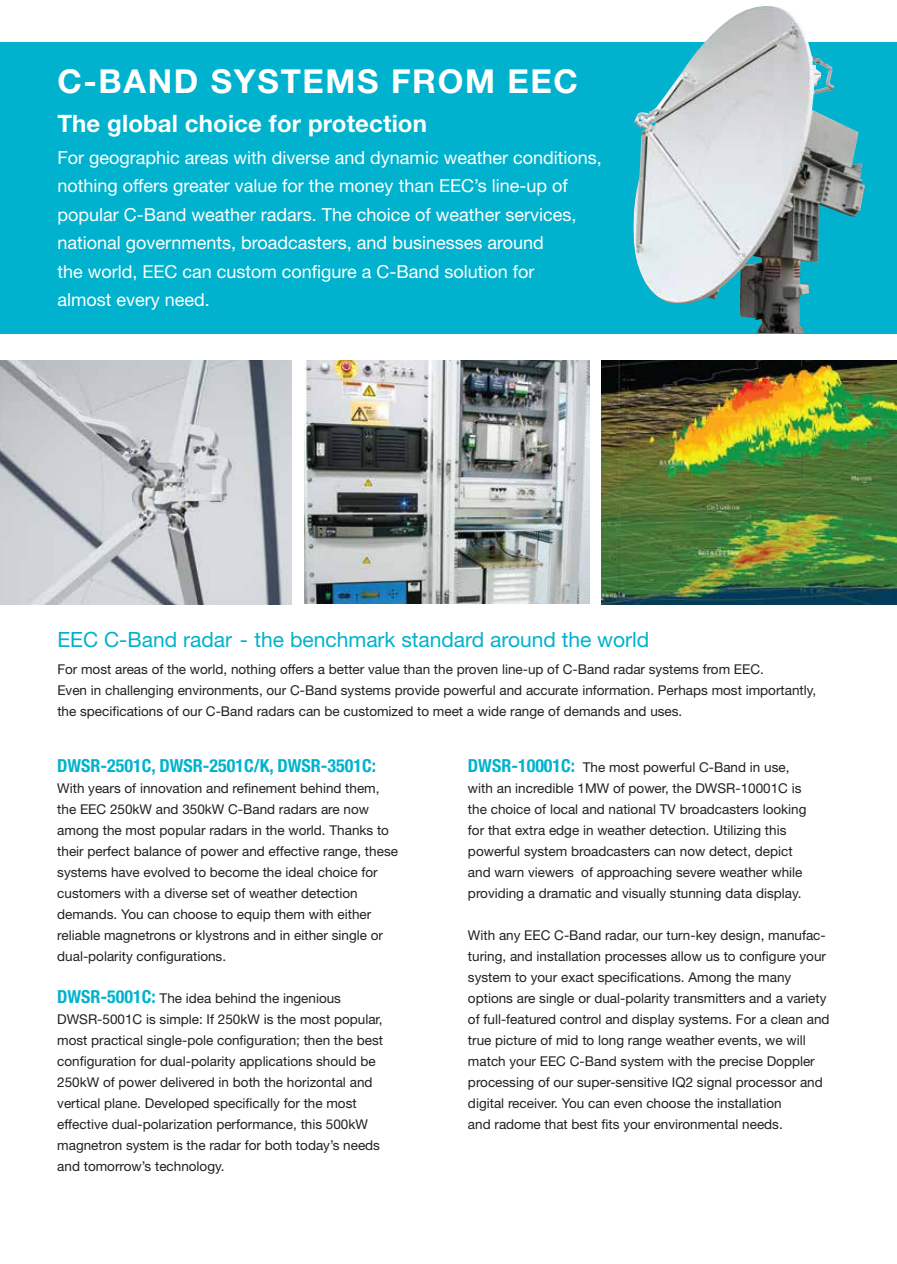
<style>
.page{position:relative;width:897px;height:1264px;background:#fff}
.page>*{position:absolute;margin:0;border:0;box-sizing:border-box;transform-origin:0 0}
.t1{font:700 33px "Helvetica Neue";letter-spacing:.05em;color:#fff}
.t2{font:700 24px "Helvetica Neue";letter-spacing:.005em;color:#fff}
.t3{font:21px "Helvetica Neue";color:#00b2cd}
.t4{font:18px/28.5px "Helvetica Neue";color:#fff}
.t5{font:700 condensed 18px "Helvetica Neue";color:#00b2cd}
.t6{font:13.5px/21px "Helvetica Neue";color:#231f20}
.s1{font-weight:700;font-stretch:condensed;font-size:18px;color:#00b2cd}
</style>
<div class="page">
<img style="left:0;top:360px;width:291px;height:244px">
<div style="left:0;top:42px;width:896px;height:291px;background:#00b2cd"></div>
<img style="left:602px;top:360px;width:294px;height:244px">
<img style="left:633px;top:6px;width:232px;height:327px">
<img style="left:304px;top:360px;width:286px;height:243px">
<h1 class="t1" style="left:57px;top:61px;width:522px">C-BAND SYSTEMS FROM EEC</h1>
<h2 class="t2" style="left:57px;top:109px;width:371px">The global choice for protection</h2>
<p class="t4" style="left:57px;top:143px;width:546px">For geographic areas with diverse and dynamic weather conditions, nothing offers greater value for the money than EEC’s line-up of popular C-Band weather radars. The choice of weather services, national governments, broadcasters, and businesses around<br>the world, EEC can custom configure a C-Band solution for<br>almost every need.</p>
<h3 class="t3" style="left:57px;top:627px;width:593px">EEC C-Band radar - the benchmark standard around the world</h3>
<p class="t6" style="left:57px;top:659px;width:760px">For most areas of the world, nothing offers a better value than the proven line-up of C-Band radar systems from EEC.<br>Even in challenging environments, our C-Band systems provide powerful and accurate information. Perhaps most importantly, the specifications of our C-Band radars can be customized to meet a wide range of demands and uses.</p>
<h3 class="t5" style="left:57px;top:755px;width:320px">DWSR-2501C, DWSR-2501C/K, DWSR-3501C:</h3>
<p class="t6" style="left:57px;top:777px;width:342px">With years of innovation and refinement behind them, the EEC 250kW and 350kW C-Band radars are now among the most popular radars in the world. Thanks to their perfect balance of power and effective range, these systems have evolved to become the ideal choice for customers with a diverse set of weather detection demands. You can choose to equip them with either reliable magnetrons or klystrons and in either single or dual-polarity configurations.</p>
<p class="t6" style="left:57px;top:987px;width:327px"><span class="s1">DWSR-5001C:</span> The idea behind the ingenious DWSR-5001C is simple: If 250kW is the most popular, most practical single-pole configuration; then the best configuration for dual-polarity applications should be 250kW of power delivered in both the horizontal and vertical plane. Developed specifically for the most effective dual-polarization performance, this 500kW magnetron system is the radar for both today’s needs and tomorrow’s technology.</p>
<p class="t6" style="left:468px;top:756px;width:340px"><span class="s1">DWSR-10001C:</span> The most powerful C-Band in use, with an incredible 1MW of power, the DWSR-10001C is the choice of local and national TV broadcasters looking for that extra edge in weather detection. Utilizing this powerful system broadcasters can now detect, depict and warn viewers of approaching severe weather while providing a dramatic and visually stunning data display.</p>
<p class="t6" style="left:468px;top:925px;width:363px">With any EEC C-Band radar, our turn-key design, manufac&shy;turing, and installation processes allow us to configure your system to your exact specifications. Among the many options are single or dual-polarity transmitters and a variety of full-featured control and display systems. For a clean and true picture of mid to long range weather events, we will match your EEC C-Band system with the precise Doppler processing of our super-sensitive IQ2 signal processor and digital receiver. You can even choose the installation<br>and radome that best fits your environmental needs.</p>
</div>
